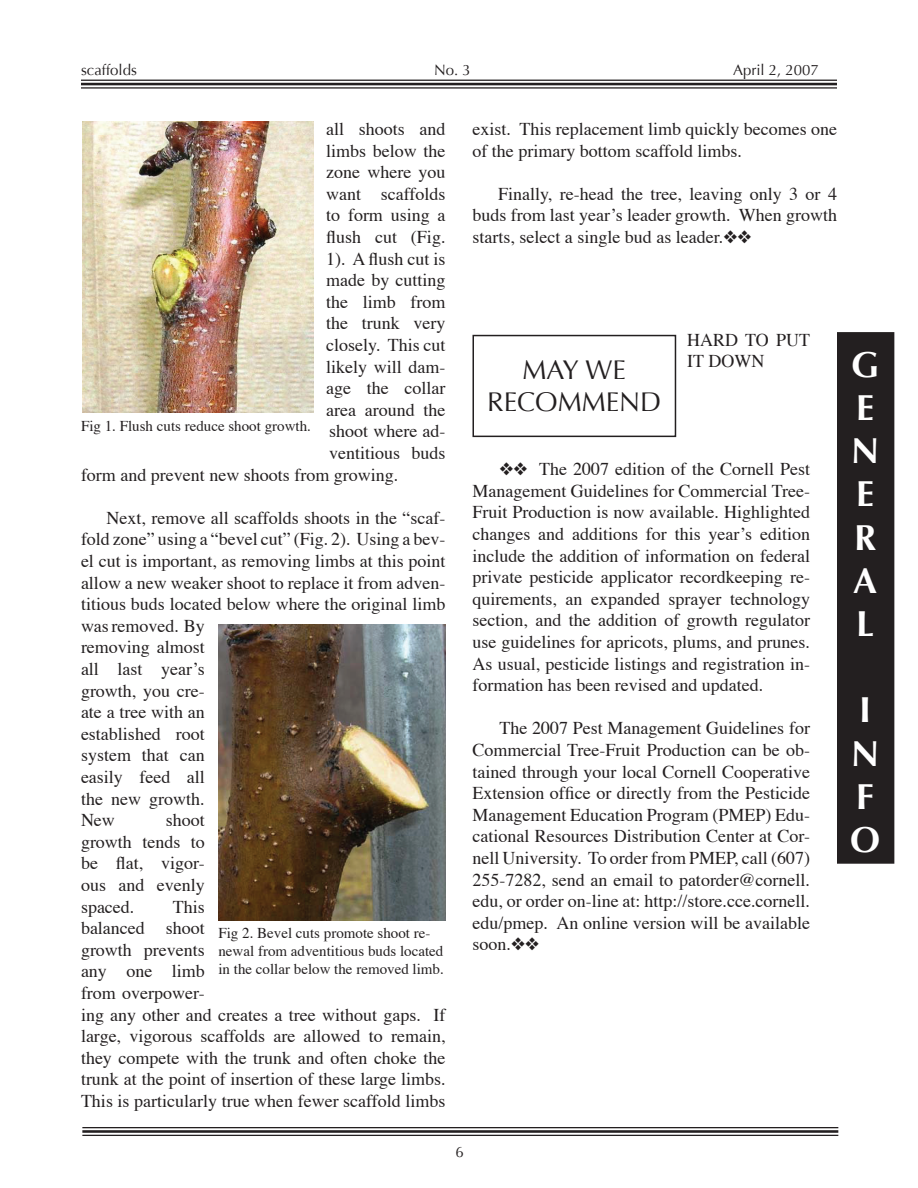
<style>
.page{position:relative;width:918px;height:1188px;background:#fff}
.page>*{position:absolute;margin:0;border:0;box-sizing:border-box;transform-origin:0 0}
.t1{font:700 36px/43.2px "Optima";color:#fff}
.t2{font:27px/32.4px "Optima";color:#231f20;text-align:center}
.t3{font:18px/21.6px "Times";color:#231f20}
.t4{font:15px/18px "Times";color:#231f20}
.t5{font:15px "Optima";color:#231f20}
</style>
<div class="page">
<hr style="left:81px;top:80px;width:756px;height:1px;background:#231f20">
<hr style="left:81px;top:83px;width:756px;height:2px;background:#231f20">
<hr style="left:81px;top:87px;width:756px;height:2px;background:#231f20">
<hr style="left:82px;top:1127px;width:756px;height:1px;background:#231f20">
<hr style="left:82px;top:1130px;width:756px;height:3px;background:#231f20">
<hr style="left:82px;top:1135px;width:756px;height:1px;background:#231f20">
<img style="left:218px;top:625px;width:228px;height:296px">
<img style="left:83px;top:122px;width:231px;height:290px">
<div style="left:472px;top:335px;width:204px;height:102px;border:2px solid #231f20"></div>
<div style="left:838px;top:334px;width:55px;height:528px;background:#231f20"></div>
<div style="left:837px;top:332px;width:57px;height:532px;border:3px solid #231f20"></div>
<p class="t5" style="left:81px;top:62px;width:57px">scaffolds</p>
<p class="t5" style="left:434px;top:62px;width:38px">No. 3</p>
<p class="t5" style="left:733px;top:62px;width:87px">April 2, 2007</p>
<p class="t3" style="left:326px;top:120px;width:121px">all shoots and</p>
<p class="t3" style="left:326px;top:141px;width:121px">limbs below the</p>
<p class="t3" style="left:326px;top:163px;width:121px">zone where you</p>
<p class="t3" style="left:326px;top:185px;width:121px">want scaffolds</p>
<p class="t3" style="left:326px;top:206px;width:121px">to form using a</p>
<p class="t3" style="left:326px;top:228px;width:121px">flush cut (Fig.</p>
<p class="t3" style="left:326px;top:249px;width:121px">1). A flush cut is</p>
<p class="t3" style="left:326px;top:271px;width:121px">made by cutting</p>
<p class="t3" style="left:326px;top:293px;width:121px">the limb from</p>
<p class="t3" style="left:326px;top:314px;width:121px">the trunk very</p>
<p class="t3" style="left:326px;top:336px;width:121px">closely. This cut</p>
<p class="t3" style="left:326px;top:357px;width:121px">likely will dam-</p>
<p class="t3" style="left:326px;top:379px;width:121px">age the collar</p>
<p class="t3" style="left:326px;top:400px;width:121px">area around the</p>
<p class="t3" style="left:329px;top:422px;width:118px">shoot where ad-</p>
<p class="t3" style="left:329px;top:444px;width:118px">ventitious buds</p>
<p class="t3" style="left:81px;top:465px;width:319px">form and prevent new shoots from growing.</p>
<p class="t3" style="left:81px;top:509px;width:366px;text-indent:26px">Next, remove all scaffolds shoots in the “scaf&shy;fold zone” using a “bevel cut” (Fig. 2). Using a bev&shy;el cut is important, as removing limbs at this point allow a new weaker shoot to replace it from adven&shy;titious buds located below where the original limb was removed. By<br>removing almost<br>all last year’s<br>growth, you cre-<br>ate a tree with an<br>established root<br>system that can<br>easily feed all<br>the new growth.<br>New</p>
<p class="t4" style="left:81px;top:419px;width:231px">Fig 1. Flush cuts reduce shoot growth.</p>
<p class="t3" style="left:81px;top:811px;width:125px;text-align:justify;text-indent:85px">shoot growth tends to be flat, vigor&shy;ous and evenly spaced.</p>
<p class="t3" style="left:81px;top:897px;width:366px;text-indent:92px">This<br>balanced shoot<br>growth prevents<br>any one limb<br>from overpower-<br>ing any other and creates a tree without gaps. If large, vigorous scaffolds are allowed to remain, they compete with the trunk and often choke the trunk at the point of insertion of these large limbs.<br>This is particularly true when fewer scaffold limbs</p>
<p class="t4" style="left:218px;top:925px;width:227px">Fig 2. Bevel cuts promote shoot re&shy;newal from adventitious buds located in the collar below the removed limb.</p>
<p class="t3" style="left:472px;top:120px;width:366px">exist. This replacement limb quickly becomes one of the primary bottom scaffold limbs.</p>
<p class="t3" style="left:472px;top:185px;width:366px;text-align:justify;text-indent:26px">Finally, re-head the tree, leaving only 3 or 4 buds from last year’s leader growth. When growth starts, select a single bud as leader.❖❖</p>
<p class="t3" style="left:687px;top:330px;width:125px">HARD TO PUT<br>IT DOWN</p>
<h2 class="t2" style="left:487px;top:354px;width:176px">MAY WE<br>RECOMMEND</h2>
<h1 class="t1" style="left:851px;top:343px;width:30px">G<br>E<br>N<br>E<br>R<br>A<br>L</h1>
<p class="t3" style="left:472px;top:460px;width:339px;text-align:justify;text-indent:27px">❖❖ The 2007 edition of the Cornell Pest Management Guidelines for Commercial Tree-Fruit Production is now available. Highlighted changes and additions for this year’s edition include the addition of information on federal private pesticide applicator recordkeeping re&shy;quirements, an expanded sprayer technology section, and the addition of growth regulator use guidelines for apricots, plums, and prunes.<br>As usual, pesticide listings and registration in&shy;formation has been revised and updated.</p>
<p class="t3" style="left:472px;top:719px;width:339px;text-align:justify;text-indent:27px">The 2007 Pest Management Guidelines for Commercial Tree-Fruit Production can be ob&shy;tained through your local Cornell Cooperative Extension office or directly from the Pesticide Management Education Program (PMEP) Edu&shy;cational Resources Distribution Center at Cor&shy;nell University. To order from PMEP, call (607)<br>255-7282, send an email to patorder@cornell. edu, or order on-line at: http://store.cce.cornell. edu/pmep. An online version will be available soon.❖❖</p>
<h1 class="t1" style="left:850px;top:689px;width:31px">I<br>N<br>F<br>O</h1>
<p class="t5" style="left:455px;top:1143px;width:10px">6</p>
</div>
